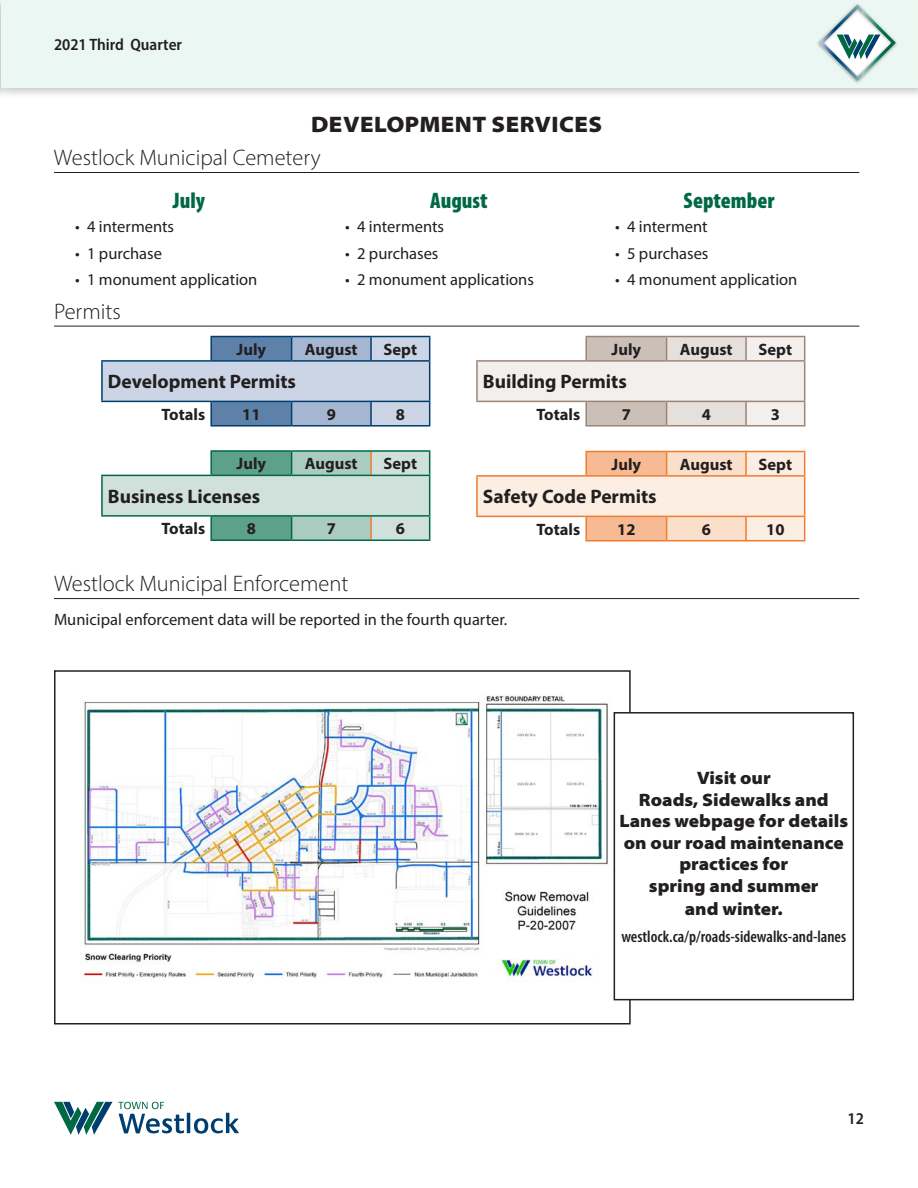
<style>
.page{position:relative;width:918px;height:1188px;background:#fff}
.page>*{position:absolute;margin:0;border:0;box-sizing:border-box;transform-origin:0 0}
.span_all_left_rule_b{font:300 22.5px "Myriad Pro";color:#231f20}
.Section_header_2nd_i{font:900 semi-expanded 22.5px "Myriad Pro";letter-spacing:.02em;color:#231f20}
.column_header{font:900 condensed 22.5px "Myriad Pro";color:#006944}
.body{font:700 19.5px "Myriad Pro";color:#231f20}
.body-2{font:900 semi-expanded 18px/21.6px "Myriad Pro";color:#231f20;text-align:center}
.body-3{font:16.5px "Myriad Pro";color:#231f20}
.body-4{font:700 16.5px "Myriad Pro";color:#231f20}
.body-5{font:600 condensed 16.5px "Myriad Pro";color:#231f20}
.t1{font:600 semi-condensed 16.5px "Myriad Pro";color:#231f20}
</style>
<div class="page">
<hr style="left:187px;top:1113px;width:3px;height:20px;background:#003e6f">
<svg style="left:194px;top:1113px;width:45px;height:21px"></svg>
<svg style="left:54px;top:1102px;width:130px;height:33px"></svg>
<div style="left:0;top:0;width:918px;height:99px;background:#231f20;opacity:.25"></div>
<div style="left:1px;top:0;width:917px;height:88px;background:#ecf7f1"></div>
<svg style="left:817px;top:4px;width:80px;height:79px"></svg>
<hr style="left:54px;top:172px;width:805px;height:1px;background:#231f20">
<hr style="left:54px;top:326px;width:805px;height:1px;background:#231f20">
<hr style="left:210px;top:336px;width:82px;height:1px;background:#003e6f">
<hr style="left:292px;top:336px;width:79px;height:1px;background:#003e6f">
<hr style="left:371px;top:336px;width:59px;height:1px;background:#003e6f">
<svg style="left:102px;top:337px;width:328px;height:88px"></svg>
<hr style="left:210px;top:425px;width:82px;height:2px;background:#003e6f">
<hr style="left:292px;top:425px;width:79px;height:2px;background:#003e6f">
<hr style="left:371px;top:425px;width:59px;height:2px;background:#003e6f">
<hr style="left:101px;top:360px;width:110px;height:2px;background:#003e6f">
<hr style="left:101px;top:362px;width:2px;height:39px;background:#003e6f">
<hr style="left:211px;top:360px;width:81px;height:2px;background:#003e6f">
<hr style="left:292px;top:360px;width:79px;height:2px;background:#003e6f">
<hr style="left:371px;top:360px;width:59px;height:2px;background:#003e6f">
<hr style="left:429px;top:362px;width:1px;height:39px;background:#003e6f">
<hr style="left:101px;top:401px;width:110px;height:1px;background:#003e6f">
<hr style="left:211px;top:401px;width:81px;height:1px;background:#003e6f">
<hr style="left:292px;top:401px;width:79px;height:1px;background:#003e6f">
<hr style="left:371px;top:401px;width:59px;height:1px;background:#003e6f">
<hr style="left:585px;top:336px;width:82px;height:1px;background:#9b8577">
<hr style="left:585px;top:425px;width:82px;height:2px;background:#9b8577">
<hr style="left:667px;top:336px;width:79px;height:1px;background:#9b8577">
<hr style="left:667px;top:425px;width:79px;height:2px;background:#9b8577">
<hr style="left:746px;top:336px;width:59px;height:1px;background:#9b8577">
<svg style="left:477px;top:337px;width:328px;height:89px"></svg>
<hr style="left:746px;top:425px;width:59px;height:2px;background:#9b8577">
<hr style="left:476px;top:360px;width:110px;height:2px;background:#9b8577">
<hr style="left:476px;top:362px;width:2px;height:39px;background:#9b8577">
<hr style="left:586px;top:360px;width:81px;height:2px;background:#9b8577">
<hr style="left:667px;top:360px;width:79px;height:2px;background:#9b8577">
<hr style="left:746px;top:360px;width:59px;height:2px;background:#9b8577">
<hr style="left:804px;top:362px;width:1px;height:39px;background:#9b8577">
<hr style="left:476px;top:401px;width:110px;height:1px;background:#9b8577">
<hr style="left:586px;top:401px;width:81px;height:1px;background:#9b8577">
<hr style="left:667px;top:401px;width:79px;height:1px;background:#9b8577">
<hr style="left:746px;top:401px;width:59px;height:1px;background:#9b8577">
<hr style="left:585px;top:451px;width:82px;height:1px;background:#ed7d31">
<hr style="left:667px;top:451px;width:79px;height:1px;background:#ed7d31">
<hr style="left:746px;top:451px;width:59px;height:1px;background:#ed7d31">
<svg style="left:477px;top:452px;width:328px;height:88px"></svg>
<hr style="left:585px;top:540px;width:82px;height:2px;background:#ed7d31">
<hr style="left:667px;top:540px;width:79px;height:2px;background:#ed7d31">
<hr style="left:746px;top:540px;width:59px;height:2px;background:#ed7d31">
<hr style="left:476px;top:475px;width:110px;height:2px;background:#ed7d31">
<hr style="left:476px;top:477px;width:2px;height:39px;background:#ed7d31">
<hr style="left:586px;top:475px;width:81px;height:2px;background:#ed7d31">
<hr style="left:667px;top:475px;width:79px;height:2px;background:#ed7d31">
<hr style="left:746px;top:475px;width:59px;height:2px;background:#ed7d31">
<hr style="left:804px;top:477px;width:1px;height:39px;background:#ed7d31">
<hr style="left:476px;top:516px;width:110px;height:1px;background:#ed7d31">
<hr style="left:586px;top:516px;width:81px;height:1px;background:#ed7d31">
<hr style="left:667px;top:516px;width:79px;height:1px;background:#ed7d31">
<hr style="left:746px;top:516px;width:59px;height:1px;background:#ed7d31">
<hr style="left:210px;top:450px;width:82px;height:2px;background:#006944">
<hr style="left:292px;top:450px;width:79px;height:2px;background:#006944">
<hr style="left:371px;top:450px;width:59px;height:2px;background:#006944">
<svg style="left:102px;top:451px;width:328px;height:89px"></svg>
<hr style="left:210px;top:540px;width:82px;height:1px;background:#006944">
<hr style="left:292px;top:540px;width:79px;height:1px;background:#006944">
<hr style="left:371px;top:540px;width:59px;height:1px;background:#006944">
<hr style="left:101px;top:475px;width:110px;height:1px;background:#006944">
<hr style="left:101px;top:476px;width:2px;height:39px;background:#006944">
<hr style="left:211px;top:475px;width:81px;height:1px;background:#006944">
<hr style="left:292px;top:475px;width:79px;height:1px;background:#006944">
<hr style="left:371px;top:475px;width:59px;height:1px;background:#006944">
<hr style="left:429px;top:476px;width:1px;height:39px;background:#006944">
<hr style="left:101px;top:515px;width:110px;height:2px;background:#006944">
<hr style="left:211px;top:515px;width:81px;height:2px;background:#006944">
<hr style="left:292px;top:515px;width:79px;height:2px;background:#006944">
<hr style="left:371px;top:515px;width:59px;height:2px;background:#006944">
<hr style="left:54px;top:598px;width:805px;height:1px;background:#231f20">
<img style="left:81px;top:695px;width:534px;height:306px">
<div style="left:54px;top:670px;width:577px;height:354px;border:2px solid #231f20"></div>
<div style="left:614px;top:713px;width:239px;height:287px;background:#fff"></div>
<div style="left:614px;top:712px;width:240px;height:288px;border:2px solid #231f20"></div>
<p class="t1" style="left:54px;top:34px;width:130px">2021 Third Quarter</p>
<p class="Section_header_2nd_i" style="left:311px;top:109px;width:293px">DEVELOPMENT SERVICES</p>
<p class="span_all_left_rule_b" style="left:54px;top:144px;width:268px">Westlock Municipal Cemetery</p>
<p class="column_header" style="left:173px;top:186px;width:34px">July</p>
<p class="column_header" style="left:430px;top:186px;width:59px">August</p>
<p class="column_header" style="left:684px;top:186px;width:92px">September</p>
<p class="body-3" style="left:75px;top:216px;width:101px">• 4 interments</p>
<p class="body-3" style="left:75px;top:243px;width:88px">• 1 purchase</p>
<p class="body-3" style="left:75px;top:270px;width:184px">• 1 monument application</p>
<p class="body-3" style="left:345px;top:216px;width:101px">• 4 interments</p>
<p class="body-3" style="left:345px;top:243px;width:95px">• 2 purchases</p>
<p class="body-3" style="left:345px;top:270px;width:190px">• 2 monument applications</p>
<p class="body-3" style="left:615px;top:216px;width:94px">• 4 interment</p>
<p class="body-3" style="left:615px;top:243px;width:95px">• 5 purchases</p>
<p class="body-3" style="left:615px;top:270px;width:184px">• 4 monument application</p>
<p class="span_all_left_rule_b" style="left:54px;top:298px;width:68px">Permits</p>
<p class="body-4" style="left:237px;top:339px;width:31px">July</p>
<p class="body-4" style="left:305px;top:339px;width:54px">August</p>
<p class="body-4" style="left:384px;top:339px;width:35px">Sept</p>
<p class="body" style="left:108px;top:369px;width:190px">Development Permits</p>
<p class="body-4" style="left:162px;top:403px;width:45px">Totals</p>
<p class="body-4" style="left:242px;top:403px;width:20px">11</p>
<p class="body-4" style="left:327px;top:403px;width:11px">9</p>
<p class="body-4" style="left:396px;top:403px;width:11px">8</p>
<p class="body-4" style="left:237px;top:453px;width:31px">July</p>
<p class="body-4" style="left:305px;top:453px;width:54px">August</p>
<p class="body-4" style="left:384px;top:453px;width:35px">Sept</p>
<p class="body" style="left:108px;top:484px;width:154px">Business Licenses</p>
<p class="body-4" style="left:162px;top:518px;width:45px">Totals</p>
<p class="body-4" style="left:247px;top:518px;width:11px">8</p>
<p class="body-4" style="left:327px;top:518px;width:11px">7</p>
<p class="body-4" style="left:396px;top:518px;width:11px">6</p>
<p class="body-4" style="left:612px;top:339px;width:31px">July</p>
<p class="body-4" style="left:680px;top:339px;width:54px">August</p>
<p class="body-4" style="left:759px;top:339px;width:35px">Sept</p>
<p class="body" style="left:483px;top:369px;width:145px">Building Permits</p>
<p class="body-4" style="left:537px;top:403px;width:45px">Totals</p>
<p class="body-4" style="left:622px;top:403px;width:11px">7</p>
<p class="body-4" style="left:702px;top:403px;width:11px">4</p>
<p class="body-4" style="left:771px;top:403px;width:11px">3</p>
<p class="body-4" style="left:612px;top:454px;width:31px">July</p>
<p class="body-4" style="left:680px;top:454px;width:54px">August</p>
<p class="body-4" style="left:759px;top:454px;width:35px">Sept</p>
<p class="body" style="left:483px;top:484px;width:175px">Safety Code Permits</p>
<p class="body-4" style="left:537px;top:518px;width:45px">Totals</p>
<p class="body-4" style="left:617px;top:518px;width:20px">12</p>
<p class="body-4" style="left:702px;top:518px;width:11px">6</p>
<p class="body-4" style="left:766px;top:518px;width:20px">10</p>
<p class="span_all_left_rule_b" style="left:54px;top:570px;width:296px">Westlock Municipal Enforcement</p>
<p class="body-3" style="left:54px;top:609px;width:453px">Municipal enforcement data will be reported in the fourth quarter.</p>
<p class="body-2" style="left:619px;top:766px;width:230px">Visit our<br>Roads, Sidewalks and<br>Lanes webpage for details on our road maintenance practices for<br>spring and summer</p>
<p class="body-2" style="left:685px;top:898px;width:100px">and winter.</p>
<p class="body-5" style="left:621px;top:926px;width:226px">westlock.ca/p/roads-sidewalks-and-lanes</p>
<p class="t1" style="left:848px;top:1109px;width:18px">12</p>
</div>
